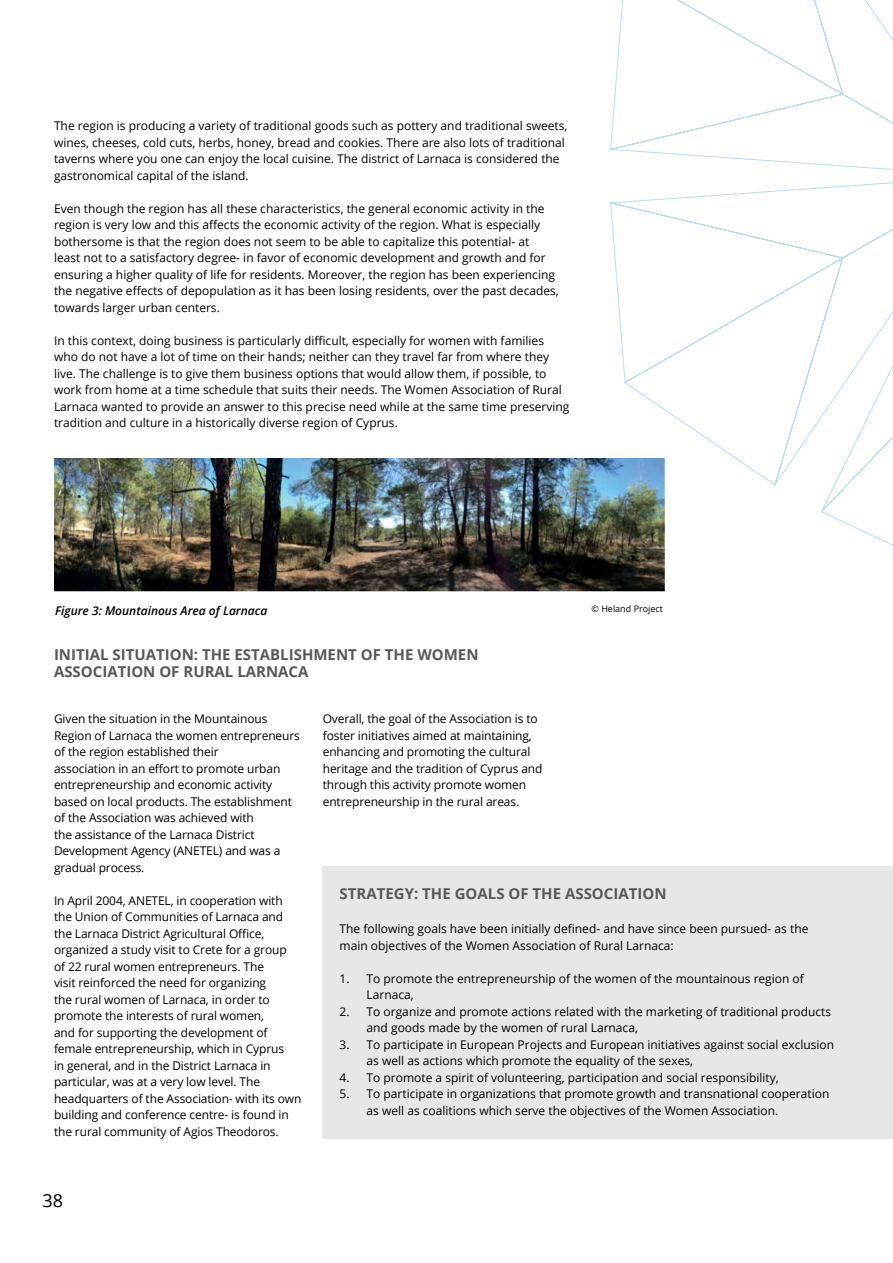
<style>
.page{position:relative;width:893px;height:1263px;background:#fff}
.page>*{position:absolute;margin:0;border:0;box-sizing:border-box;transform-origin:0 0}
.t1{font:18px "Open Sans";color:#000}
.t2{font:700 15px "Open Sans";color:#58595b}
.t3{font:12px/16.5px "Open Sans";color:#000}
.t4{font:italic 600 12px "Open Sans";color:#000}
.t5{font:9px "Open Sans";color:#000}
</style>
<div class="page">
<div style="left:323px;top:866px;width:570px;height:272px;background:#e6e7e8"></div>
<img style="left:54px;top:459px;width:611px;height:132px">
<svg style="left:605px;top:0;width:288px;height:590px"></svg>
<p class="t3" style="left:54px;top:117px;width:515px">The region is producing a variety of traditional goods such as pottery and traditional sweets, wines, cheeses, cold cuts, herbs, honey, bread and cookies. There are also lots of traditional taverns where you one can enjoy the local cuisine. The district of Larnaca is considered the gastronomical capital of the island.</p>
<p class="t3" style="left:54px;top:200px;width:506px">Even though the region has all these characteristics, the general economic activity in the region is very low and this affects the economic activity of the region. What is especially bothersome is that the region does not seem to be able to capitalize this potential- at<br>least not to a satisfactory degree- in favor of economic development and growth and for ensuring a higher quality of life for residents. Moreover, the region has been experiencing the negative effects of depopulation as it has been losing residents, over the past decades, towards larger urban centers.</p>
<p class="t3" style="left:54px;top:332px;width:517px">In this context, doing business is particularly difficult, especially for women with families who do not have a lot of time on their hands; neither can they travel far from where they live. The challenge is to give them business options that would allow them, if possible, to work from home at a time schedule that suits their needs. The Women Association of Rural Larnaca wanted to provide an answer to this precise need while at the same time preserving tradition and culture in a historically diverse region of Cyprus.</p>
<p class="t4" style="left:55px;top:602px;width:214px">Figure 3: Mountainous Area of Larnaca</p>
<p class="t5" style="left:591px;top:603px;width:73px">© Heland Project</p>
<p class="t2" style="left:54px;top:644px;width:14px">INITIAL</p>
<p class="t2" style="left:112px;top:644px;width:132px">SITUATION: THE ESTABLISH</p>
<p class="t2" style="left:313px;top:644px;width:25px">MENT</p>
<p class="t2" style="left:361px;top:644px;width:35px">OF THE</p>
<p class="t2" style="left:417px;top:644px;width:51px">WOMEN</p>
<p class="t2" style="left:54px;top:661px;width:48px">ASSOCIATI</p>
<p class="t2" style="left:131px;top:661px;width:146px">ON OF RURAL LARNACA</p>
<p class="t3" style="left:323px;top:710px;width:221px">Overall, the goal of the Association is to foster initiatives aimed at maintaining, enhancing and promoting the cultural heritage and the tradition of Cyprus and through this activity promote women entrepreneurship in the rural areas.</p>
<p class="t3" style="left:54px;top:710px;width:247px">Given the situation in the Mountainous Region of Larnaca the women entrepreneurs of the region established their<br>association in an effort to promote urban entrepreneurship and economic activity based on local products. The establishment of the Association was achieved with<br>the assistance of the Larnaca District Development Agency (ANETEL) and was a gradual process.</p>
<p class="t3" style="left:54px;top:892px;width:249px">In April 2004, ANETEL, in cooperation with the Union of Communities of Larnaca and the Larnaca District Agricultural Office, organized a study visit to Crete for a group<br>of 22 rural women entrepreneurs. The<br>visit reinforced the need for organizing<br>the rural women of Larnaca, in order to promote the interests of rural women,<br>and for supporting the development of female entrepreneurship, which in Cyprus<br>in general, and in the District Larnaca in particular, was at a very low level. The headquarters of the Association- with its own building and conference centre- is found in the rural community of Agios Theodoros.</p>
<p class="t2" style="left:340px;top:883px;width:148px">STRATE GY: THE GOALS</p>
<p class="t2" style="left:508px;top:883px;width:35px">OF THE</p>
<p class="t2" style="left:565px;top:883px;width:48px">ASSOCIATI</p>
<p class="t2" style="left:642px;top:883px;width:23px">ON</p>
<p class="t3" style="left:340px;top:920px;width:470px">The following goals have been initially defined- and have since been pursued- as the main objectives of the Women Association of Rural Larnaca:</p>
<p class="t3" style="left:367px;top:970px;width:439px;text-indent:-27px">1. To promote the entrepreneurship of the women of the mountainous region of<br>Larnaca,</p>
<p class="t3" style="left:367px;top:1003px;width:466px;text-indent:-27px">2. To organize and promote actions related with the marketing of traditional products and goods made by the women of rural Larnaca,</p>
<p class="t3" style="left:367px;top:1036px;width:469px;text-indent:-27px">3. To participate in European Projects and European initiatives against social exclusion as well as actions which promote the equality of the sexes,</p>
<p class="t3" style="left:340px;top:1069px;width:441px">4. To promote a spirit of volunteering, participation and social responsibility,</p>
<p class="t3" style="left:367px;top:1085px;width:464px;text-indent:-27px">5. To participate in organizations that promote growth and transnational cooperation as well as coalitions which serve the objectives of the Women Association.</p>
<h1 class="t1" style="left:43px;top:1188px;width:22px">38</h1>
</div>
